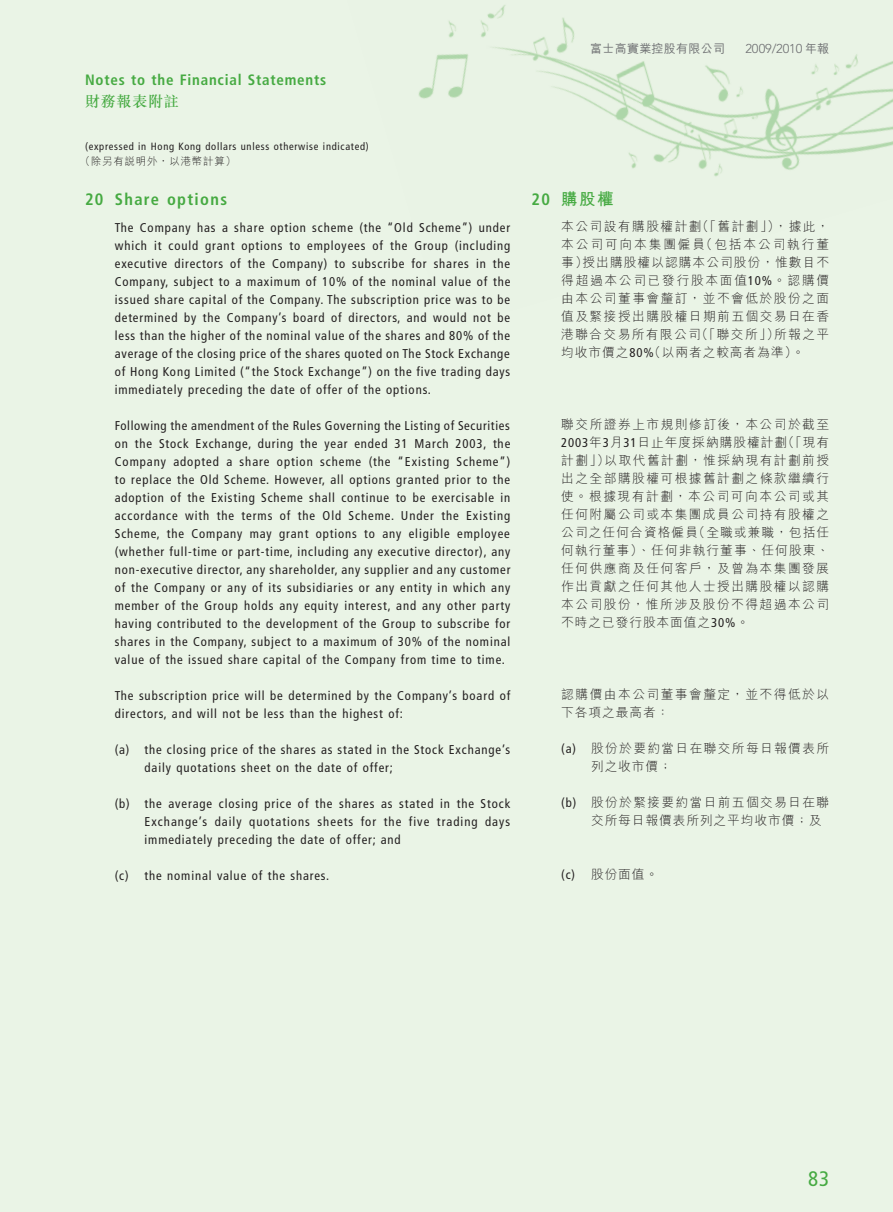
<style>
.page{position:relative;width:893px;height:1212px;background:#eaf4e6}
.page>*{position:absolute;margin:0;border:0;box-sizing:border-box;transform-origin:0 0}
.t1{font:condensed 21px "Frutiger LT Std";color:#46aa42}
.t2{font:700 condensed 16.5px "Frutiger LT Std";letter-spacing:.08em;color:#46aa42}
.t3{font:700 16.5px "M Hei HK";color:#46aa42}
.t4{font:700 condensed 15px/22.5px "Frutiger LT Std";letter-spacing:.05em;color:#46aa42}
.t5{font:condensed 12.75px/18px "Frutiger LT Std";letter-spacing:.07em;color:#231f20;text-align:justify}
.t6{font:300 12.75px/18px "M Hei HK";letter-spacing:.105em;color:#231f20}
.t7{font:300 12.75px "Avenir LT Std";letter-spacing:-.01em;color:#6c6d70}
.t8{font:500 12px "M Hei HK";letter-spacing:.025em;color:#6c6d70}
.t9{font:condensed 10.5px/15px "Frutiger LT Std";letter-spacing:.07em;color:#231f20}
.s1{font-family:"M Sung HK";font-weight:500;font-stretch:normal}
.s2{font-family:"M Hei HK";font-weight:300;font-stretch:normal}
.s3{font-family:"M Hei HK";font-weight:500;font-size:12px}
.s4{font-family:"Frutiger LT Std";font-stretch:condensed}
.s5{font-family:"Frutiger LT Std";font-weight:400;font-stretch:condensed}
</style>
<div class="page">
<img style="left:418px;top:5px;width:475px;height:172px">
<p class="t4" style="left:85px;top:68px;width:243px">Notes to the Financial Statements<span class="s1">財務報表附註</span></p>
<p class="t9" style="left:80px;top:139px;width:291px;text-indent:5px">(expressed in Hong Kong dollars unless otherwise indicated)<span class="s2">（除另有說明外，以港幣計算）</span></p>
<p class="t2" style="left:85px;top:190px;width:144px">20 Share options</p>
<p class="t5" style="left:115px;top:218px;width:397px">The Company has a share option scheme (the “Old Scheme”) under which it could grant options to employees of the Group (including executive directors of the Company) to subscribe for shares in the Company, subject to a maximum of 10% of the nominal value of the issued share capital of the Company. The subscription price was to be determined by the Company’s board of directors, and would not be less than the higher of the nominal value of the shares and 80% of the average of the closing price of the shares quoted on The Stock Exchange of Hong Kong Limited (“the Stock Exchange”) on the five trading days immediately preceding the date of offer of the options.</p>
<p class="t5" style="left:115px;top:416px;width:397px">Following the amendment of the Rules Governing the Listing of Securities on the Stock Exchange, during the year ended 31 March 2003, the Company adopted a share option scheme (the “Existing Scheme”) to replace the Old Scheme. However, all options granted prior to the adoption of the Existing Scheme shall continue to be exercisable in accordance with the terms of the Old Scheme. Under the Existing Scheme, the Company may grant options to any eligible employee (whether full-time or part-time, including any executive director), any non-executive director, any shareholder, any supplier and any customer of the Company or any of its subsidiaries or any entity in which any member of the Group holds any equity interest, and any other party having contributed to the development of the Group to subscribe for shares in the Company, subject to a maximum of 30% of the nominal value of the issued share capital of the Company from time to time.</p>
<p class="t5" style="left:115px;top:686px;width:397px">The subscription price will be determined by the Company’s board of directors, and will not be less than the highest of:</p>
<p class="t5" style="left:145px;top:740px;width:367px;text-indent:-30px">(a) the closing price of the shares as stated in the Stock Exchange’s daily quotations sheet on the date of offer;</p>
<p class="t5" style="left:145px;top:794px;width:367px;text-indent:-30px">(b) the average closing price of the shares as stated in the Stock Exchange’s daily quotations sheets for the five trading days immediately preceding the date of offer; and</p>
<p class="t5" style="left:115px;top:866px;width:216px">(c) the nominal value of the shares.</p>
<p class="t8" style="left:590px;top:40px;width:136px">富士高實業控股有限公司</p>
<p class="t7" style="left:745px;top:41px;width:85px">2009/2010 <span class="s3">年報</span></p>
<p class="t3" style="left:531px;top:187px;width:83px"><span class="s4">20</span> 購股權</p>
<p class="t6" style="left:561px;top:217px;width:269px;text-align:justify">本公司設有購股權計劃（「舊計劃」），據此，本公司可向本集團僱員（包括本公司執行董事）授出購股權以認購本公司股份，惟數目不得超過本公司已發行股本面值<span class="s5">10%</span>。認購價由本公司董事會釐訂，並不會低於股份之面值及緊接授出購股權日期前五個交易日在香港聯合交易所有限公司（「聯交所」）所報之平均收市價之<span class="s5">80%</span>（以兩者之較高者為準）。</p>
<p class="t6" style="left:561px;top:415px;width:269px;text-align:justify">聯交所證券上市規則修訂後，本公司於截至<span class="s5">2003</span>年<span class="s5">3</span>月<span class="s5">31</span>日止年度採納購股權計劃（「現有計劃」）以取代舊計劃，惟採納現有計劃前授出之全部購股權可根據舊計劃之條款繼續行使。根據現有計劃，本公司可向本公司或其任何附屬公司或本集團成員公司持有股權之公司之任何合資格僱員（全職或兼職，包括任何執行董事）、任何非執行董事、任何股東、任何供應商及任何客戶，及曾為本集團發展作出貢獻之任何其他人士授出購股權以認購本公司股份，惟所涉及股份不得超過本公司不時之已發行股本面值之<span class="s5">30%</span>。</p>
<p class="t6" style="left:561px;top:685px;width:269px">認購價由本公司董事會釐定，並不得低於以下各項之最高者：</p>
<p class="t6" style="left:591px;top:739px;width:240px;text-indent:-30px"><span class="s5">(a)</span> 股份於要約當日在聯交所每日報價表所列之收市價；</p>
<p class="t6" style="left:591px;top:793px;width:240px;text-indent:-30px"><span class="s5">(b)</span> 股份於緊接要約當日前五個交易日在聯交所每日報價表所列之平均收市價；及</p>
<p class="t6" style="left:561px;top:865px;width:98px"><span class="s5">(c)</span> 股份面值。</p>
<p class="t1" style="left:808px;top:1166px;width:23px">83</p>
</div>
